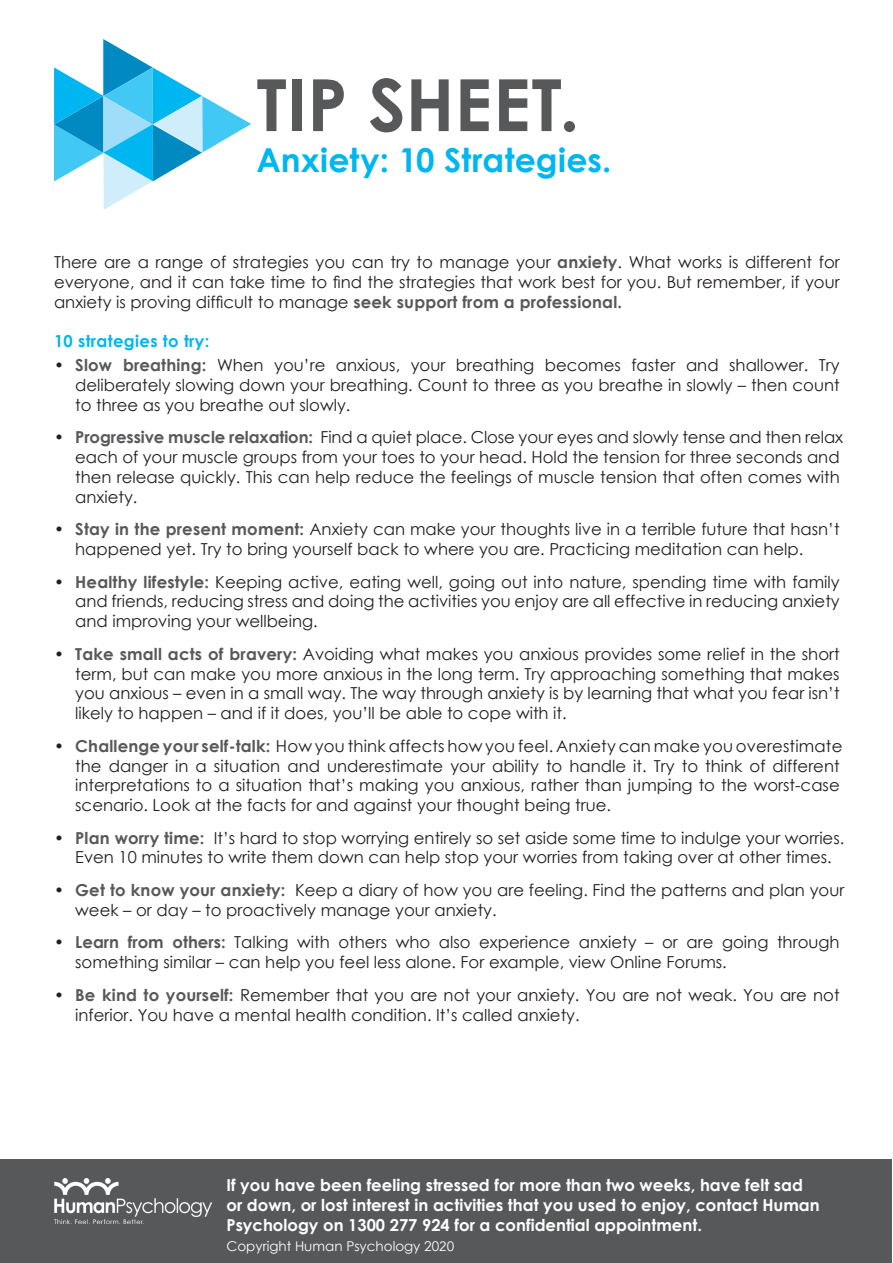
<style>
.page{position:relative;width:893px;height:1263px;background:#fff}
.page>*{position:absolute;margin:0;border:0;box-sizing:border-box;transform-origin:0 0}
.t1{font:700 72px "Century Gothic";letter-spacing:.005em;color:#57585a}
.t2{font:700 33px "Century Gothic";letter-spacing:.005em;color:#00b6f0}
.t3{font:16.5px/19.8px "Century Gothic";color:#231f20}
.t4{font:700 16.5px/19.8px "Century Gothic";color:#fff}
.t5{font:700 16.5px "Century Gothic";letter-spacing:.02em;color:#00b6f0}
.t6{font:13.5px "Century Gothic";color:#fff}
.s1{font-weight:700;color:#57585a}
.s2{font-family:"Avenir"}
</style>
<div class="page">
<div style="left:1px;top:1159px;width:891px;height:103px;background:#57585a"></div>
<svg style="left:54px;top:39px;width:197px;height:171px"></svg>
<img style="left:54px;top:1179px;width:158px;height:45px">
<h1 class="t1" style="left:256px;top:50px;width:325px">TIP SHEET.</h1>
<h2 class="t2" style="left:256px;top:135px;width:356px">Anxiety: 10 Strategies.</h2>
<p class="t3" style="left:54px;top:252px;width:787px;text-align:justify">There are a range of strategies you can try to manage your <span class="s1">anxiety</span>. What works is different for everyone, and it can take time to find the strategies that work best for you. But remember, if your anxiety is proving difficult to manage <span class="s1">seek support from a professional.</span></p>
<p class="t5" style="left:54px;top:328px;width:157px">10 strategies to try:</p>
<p class="t3" style="left:75px;top:355px;width:766px;text-align:justify;text-indent:-21px">• <span class="s1">Slow breathing:</span> When you’re anxious, your breathing becomes faster and shallower. Try deliberately slowing down your breathing. Count to three as you breathe in slowly – then count to three as you breathe out slowly.</p>
<p class="t3" style="left:75px;top:427px;width:769px;text-indent:-21px">• <span class="s1">Progressive muscle relaxation:</span> Find a quiet place. Close your eyes and slowly tense and then relax each of your muscle groups from your toes to your head. Hold the tension for three seconds and then release quickly. This can help reduce the feelings of muscle tension that often comes with anxiety.</p>
<p class="t3" style="left:75px;top:519px;width:766px;text-indent:-21px">• <span class="s1">Stay in the present moment:</span> Anxiety can make your thoughts live in a terrible future that hasn’t happened yet. Try to bring yourself back to where you are. Practicing meditation can help.</p>
<p class="t3" style="left:75px;top:571px;width:766px;text-align:justify;text-indent:-21px">• <span class="s1">Healthy lifestyle:</span> Keeping active, eating well, going out into nature, spending time with family and friends, reducing stress and doing the activities you enjoy are all effective in reducing anxiety and improving your wellbeing.</p>
<p class="t3" style="left:75px;top:644px;width:766px;text-align:justify;text-indent:-21px">• <span class="s1">Take small acts of bravery:</span> Avoiding what makes you anxious provides some relief in the short term, but can make you more anxious in the long term. Try approaching something that makes you anxious – even in a small way. The way through anxiety is by learning that what you fear isn’t likely to happen – and if it does, you’ll be able to cope with it.</p>
<p class="t3" style="left:75px;top:736px;width:769px;text-indent:-21px">• <span class="s1">Challenge your self-talk:</span> How you think affects how you feel. Anxiety can make you overestimate the danger in a situation and underestimate your ability to handle it. Try to think of different interpretations to a situation that’s making you anxious, rather than jumping to the worst-case scenario. Look at the facts for and against your thought being true.</p>
<p class="t3" style="left:54px;top:827px;width:792px;text-align:center">• <span class="s1">Plan worry time:</span> It’s hard to stop worrying entirely so set aside some time to indulge your worries.<br>Even 10 minutes to write them down can help stop your worries from taking over at other times.</p>
<p class="t3" style="left:75px;top:880px;width:771px;text-indent:-21px">• <span class="s1">Get to know your anxiety:</span> Keep a diary of how you are feeling. Find the patterns and plan your week – or day – to proactively manage your anxiety.</p>
<p class="t3" style="left:75px;top:932px;width:766px;text-indent:-21px">• <span class="s1">Learn from others:</span> Talking with others who also experience anxiety – or are going through something similar – can help you feel less alone. For example, view Online Forums.</p>
<p class="t3" style="left:75px;top:985px;width:766px;text-indent:-21px">• <span class="s1">Be kind to yourself:</span> Remember that you are not your anxiety. You are not weak. You are not inferior. You have a mental health condition. It’s called anxiety.</p>
<p class="t4" style="left:226px;top:1175px;width:595px">If you have been feeling stressed for more than two weeks, have felt sad or down, or lost interest in activities that you used to enjoy, contact Human<br>Psychology on 1300 277 924 for a confidential appointment.</p>
<p class="t6" style="left:226px;top:1237px;width:229px">Copyright Human Psychology 20<span class="s2">20</span></p>
</div>
